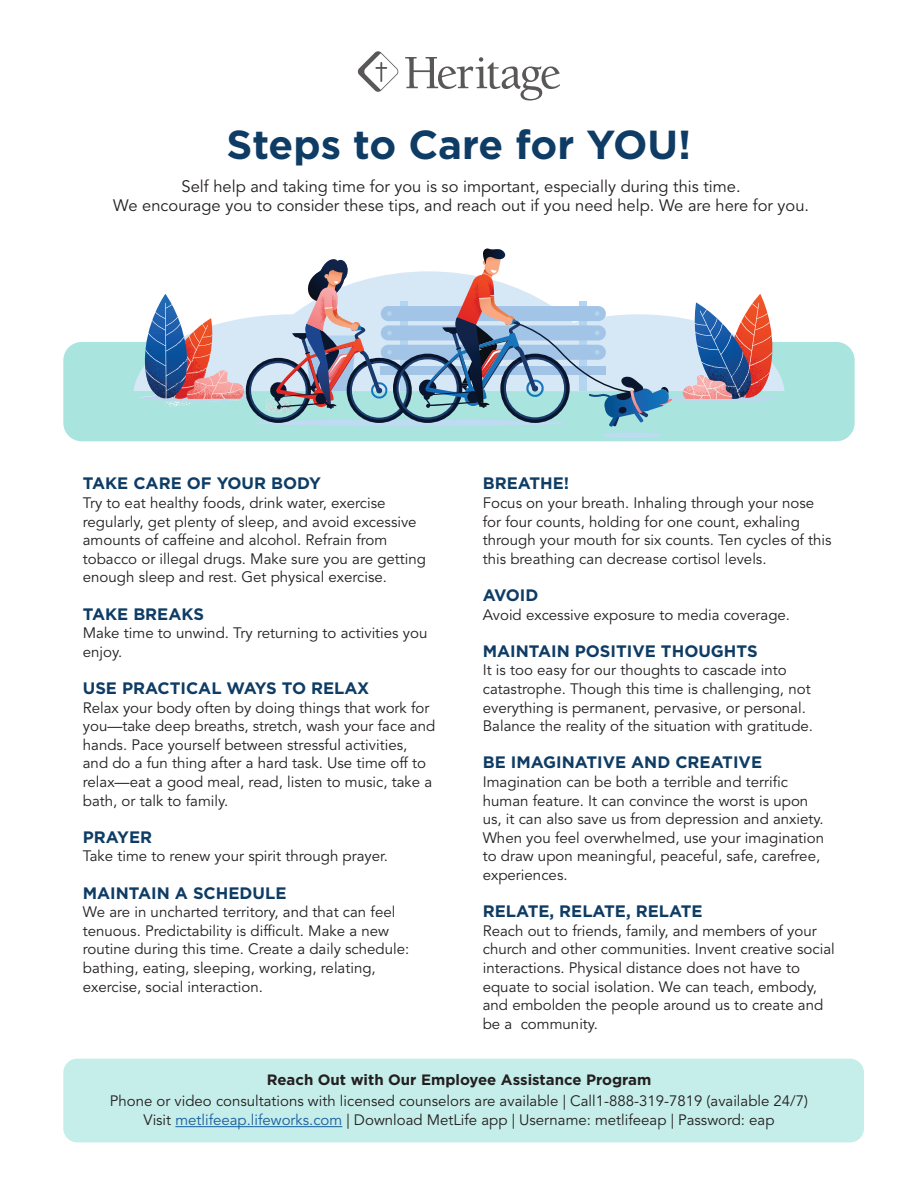
<style>
.page{position:relative;width:918px;height:1188px;background:#fff}
.page>*{position:absolute;margin:0;border:0;box-sizing:border-box;transform-origin:0 0}
.t1{font:700 40.5px "Gotham";letter-spacing:-.005em;color:#0e3c65}
.Paragraph_Style_1{font:700 16.65px "Gotham";color:#0e3c65}
.t2{font:16.5px/19.8px "Avenir LT Std";color:#231f20;text-align:center}
.Paragraph_Style_1-2{font:15px/18.6px "Avenir LT Std";color:#231f20}
.t3{font:700 15px "Gotham";color:#231f20}
.s1{color:#175d9e}
</style>
<div class="page">
<div style="left:63px;top:1059px;width:801px;height:83px;background:#c5ede9;border-radius:14px"></div>
<div style="left:63px;top:342px;width:792px;height:99px;background:#a9e4de;border-radius:18px"></div>
<div style="left:603px;top:433px;width:58px;height:5px;background:#bedbf2;border-radius:50%"></div>
<svg style="left:133px;top:248px;width:652px;height:179px"></svg>
<hr style="left:175px;top:1126px;width:167px;height:1px;background:#175d9e">
<svg style="left:405px;top:57px;width:155px;height:43px"></svg>
<svg style="left:358px;top:51px;width:41px;height:41px"></svg>
<p class="t1" style="left:227px;top:118px;width:466px">Steps to Care for YOU!</p>
<p class="t2" style="left:113px;top:176px;width:697px">Self help and taking time for you is so important, especially during this time.<br>We encourage you to consider these tips, and reach out if you need help. We are here for you.</p>
<p class="Paragraph_Style_1" style="left:83px;top:472px;width:240px">TAKE CARE OF YOUR BODY</p>
<p class="Paragraph_Style_1-2" style="left:83px;top:494px;width:345px">Try to eat healthy foods, drink water, exercise regularly, get plenty of sleep, and avoid excessive amounts of caffeine and alcohol. Refrain from tobacco or illegal drugs. Make sure you are getting enough sleep and rest. Get physical exercise.</p>
<p class="Paragraph_Style_1" style="left:83px;top:603px;width:123px">TAKE BREAKS</p>
<p class="Paragraph_Style_1-2" style="left:83px;top:624px;width:346px">Make time to unwind. Try returning to activities you enjoy.</p>
<p class="Paragraph_Style_1" style="left:83px;top:677px;width:288px">USE PRACTICAL WAYS TO RELAX</p>
<p class="Paragraph_Style_1-2" style="left:83px;top:699px;width:354px">Relax your body often by doing things that work for you—take deep breaths, stretch, wash your face and hands. Pace yourself between stressful activities, and do a fun thing after a hard task. Use time off to relax—eat a good meal, read, listen to music, take a bath, or talk to family.</p>
<p class="Paragraph_Style_1" style="left:83px;top:826px;width:71px">PRAYER</p>
<p class="Paragraph_Style_1-2" style="left:83px;top:847px;width:307px">Take time to renew your spirit through prayer.</p>
<p class="Paragraph_Style_1" style="left:83px;top:882px;width:205px">MAINTAIN A SCHEDULE</p>
<p class="Paragraph_Style_1-2" style="left:83px;top:903px;width:328px">We are in uncharted territory, and that can feel tenuous. Predictability is difficult. Make a new routine during this time. Create a daily schedule: bathing, eating, sleeping, working, relating, exercise, social interaction.</p>
<p class="Paragraph_Style_1" style="left:483px;top:472px;width:88px">BREATHE!</p>
<p class="Paragraph_Style_1-2" style="left:483px;top:494px;width:350px">Focus on your breath. Inhaling through your nose for four counts, holding for one count, exhaling through your mouth for six counts. Ten cycles of this this breathing can decrease cortisol levels.</p>
<p class="Paragraph_Style_1" style="left:483px;top:584px;width:57px">AVOID</p>
<p class="Paragraph_Style_1-2" style="left:483px;top:606px;width:309px">Avoid excessive exposure to media coverage.</p>
<p class="Paragraph_Style_1" style="left:483px;top:640px;width:276px">MAINTAIN POSITIVE THOUGHTS</p>
<p class="Paragraph_Style_1-2" style="left:483px;top:661px;width:332px">It is too easy for our thoughts to cascade into catastrophe. Though this time is challenging, not everything is permanent, pervasive, or personal.<br>Balance the reality of the situation with gratitude.</p>
<p class="Paragraph_Style_1" style="left:483px;top:751px;width:281px">BE IMAGINATIVE AND CREATIVE</p>
<p class="Paragraph_Style_1-2" style="left:483px;top:773px;width:343px">Imagination can be both a terrible and terrific human feature. It can convince the worst is upon us, it can also save us from depression and anxiety.<br>When you feel overwhelmed, use your imagination to draw upon meaningful, peaceful, safe, carefree, experiences.</p>
<p class="Paragraph_Style_1" style="left:483px;top:900px;width:221px">RELATE, RELATE, RELATE</p>
<p class="Paragraph_Style_1-2" style="left:483px;top:922px;width:354px">Reach out to friends, family, and members of your church and other communities. Invent creative social interactions. Physical distance does not have to equate to social isolation. We can teach, embody, and embolden the people around us to create and be a community.</p>
<p class="t3" style="left:267px;top:1069px;width:386px">Reach Out with Our Employee Assistance Program</p>
<p class="Paragraph_Style_1-2" style="left:110px;top:1092px;width:700px">Phone or video consultations with licensed counselors are available | Call1-888-319-7819 (available 24/7)</p>
<p class="Paragraph_Style_1-2" style="left:143px;top:1111px;width:633px">Visit <span class="s1">metlifeeap.lifeworks.com</span> | Download MetLife app | Username: metlifeeap | Password: eap</p>
</div>
